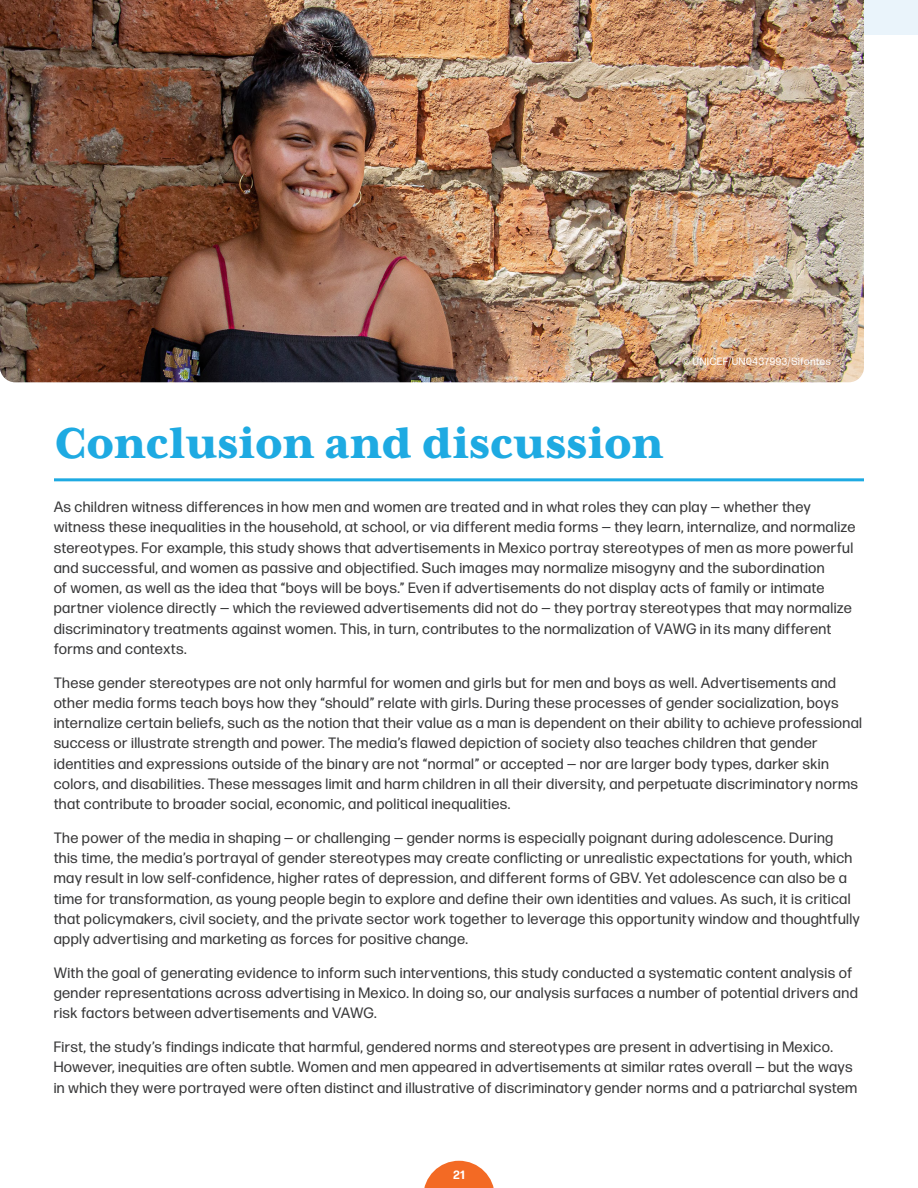
<style>
.page{position:relative;width:918px;height:1188px;background:#fff}
.page>*{position:absolute;margin:0;border:0;box-sizing:border-box;transform-origin:0 0}
.Header_1{font:800 49.5px "Mrs Eaves XL Serif OT";color:#1eaae2}
.Body{font:15px/20.2px "Forma DJR Banner";letter-spacing:.07em;color:#383839}
.t1{font:700 12px "Forma DJR Banner";color:#fff}
.Source{font:10.5px "Forma DJR Banner";letter-spacing:.075em;color:#fff}
</style>
<div class="page">
<div style="left:0;top:0;width:918px;height:35px;background:#eaf4fb"></div>
<svg style="left:424px;top:1161px;width:70px;height:27px"></svg>
<hr style="left:54px;top:478px;width:810px;height:3px;background:#1eaae2">
<img style="left:0;top:0;width:864px;height:382px">
<p class="Source" style="left:683px;top:355px;width:149px">© UNICEF/UN0437993/Sifontes</p>
<p class="Header_1" style="left:54px;top:418px;width:611px">Conclusion and discussion</p>
<p class="Body" style="left:54px;top:496px;width:803px">As children witness differences in how men and women are treated and in what roles they can play — whether they witness these inequalities in the household, at school, or via different media forms — they learn, internalize, and normalize stereotypes. For example, this study shows that advertisements in Mexico portray stereotypes of men as more powerful and successful, and women as passive and objectified. Such images may normalize misogyny and the subordination<br>of women, as well as the idea that “boys will be boys.” Even if advertisements do not display acts of family or intimate partner violence directly — which the reviewed advertisements did not do — they portray stereotypes that may normalize discriminatory treatments against women. This, in turn, contributes to the normalization of VAWG in its many different forms and contexts.</p>
<p class="Body" style="left:54px;top:672px;width:809px">These gender stereotypes are not only harmful for women and girls but for men and boys as well. Advertisements and other media forms teach boys how they “should” relate with girls. During these processes of gender socialization, boys internalize certain beliefs, such as the notion that their value as a man is dependent on their ability to achieve professional success or illustrate strength and power. The media’s flawed depiction of society also teaches children that gender identities and expressions outside of the binary are not “normal” or accepted — nor are larger body types, darker skin colors, and disabilities. These messages limit and harm children in all their diversity, and perpetuate discriminatory norms that contribute to broader social, economic, and political inequalities.</p>
<p class="Body" style="left:54px;top:827px;width:807px">The power of the media in shaping — or challenging — gender norms is especially poignant during adolescence. During this time, the media’s portrayal of gender stereotypes may create conflicting or unrealistic expectations for youth, which may result in low self-confidence, higher rates of depression, and different forms of GBV. Yet adolescence can also be a time for transformation, as young people begin to explore and define their own identities and values. As such, it is critical that policymakers, civil society, and the private sector work together to leverage this opportunity window and thoughtfully apply advertising and marketing as forces for positive change.</p>
<p class="Body" style="left:54px;top:962px;width:805px">With the goal of generating evidence to inform such interventions, this study conducted a systematic content analysis of gender representations across advertising in Mexico. In doing so, our analysis surfaces a number of potential drivers and risk factors between advertisements and VAWG.</p>
<p class="Body" style="left:54px;top:1036px;width:805px">First, the study’s findings indicate that harmful, gendered norms and stereotypes are present in advertising in Mexico.<br>However, inequities are often subtle. Women and men appeared in advertisements at similar rates overall — but the ways in which they were portrayed were often distinct and illustrative of discriminatory gender norms and a patriarchal system</p>
<p class="t1" style="left:453px;top:1167px;width:13px">21</p>
</div>
